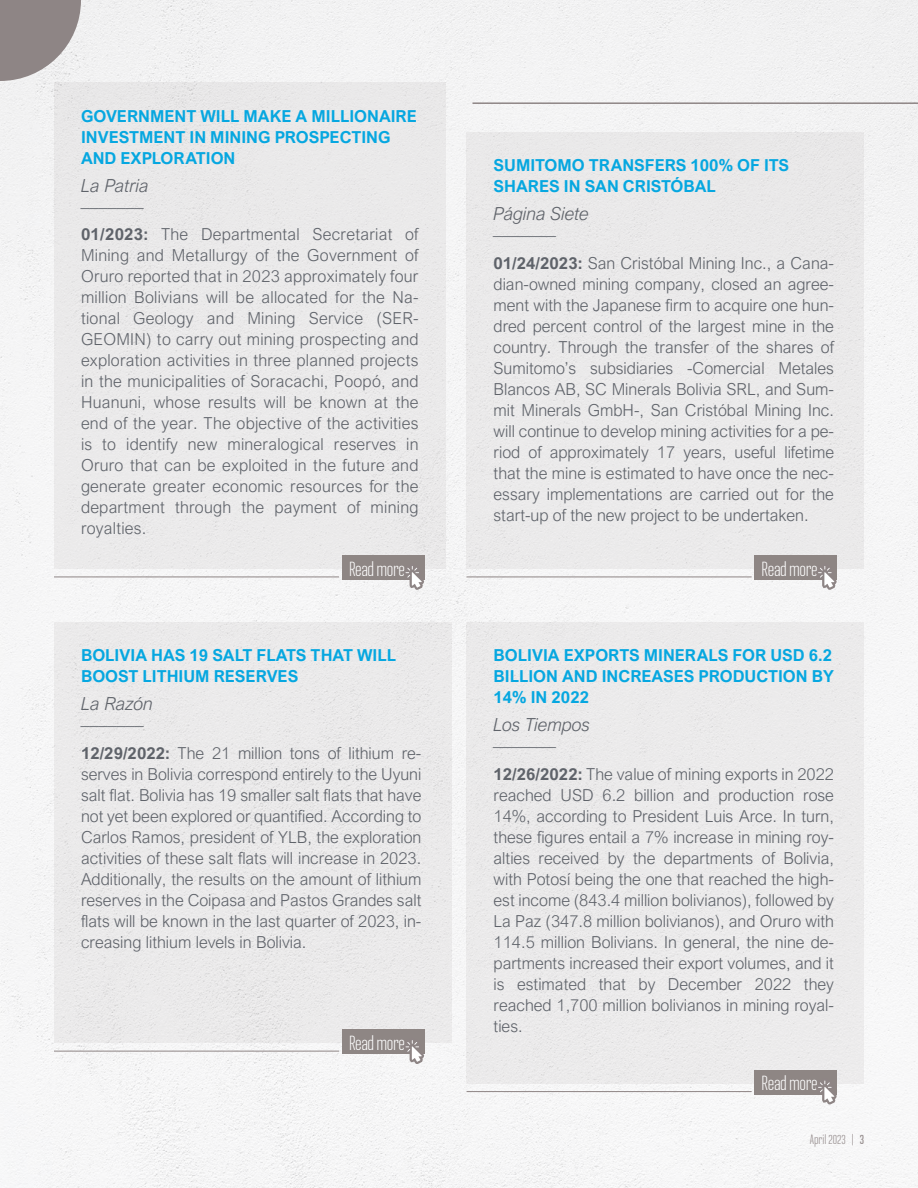
<style>
.page{position:relative;width:918px;height:1188px;background:#f5f5f5}
.page>*{position:absolute;margin:0;border:0;box-sizing:border-box;transform-origin:0 0}
.t1{font:300 20.4px "Ristretto Pro";letter-spacing:-.02em;color:#fff}
.t2{font:italic 300 18px/21px "Arial Nova";color:#5f636a}
.t3{font:300 16.5px/21px "Arial Nova";color:#5f636a;text-align:justify}
.t4{font:700 16.5px/21px "Arial Nova";color:#06a7e0}
.t5{font:300 13.5px "Ristretto Pro";color:#8e8585}
.s1{font-weight:700}
.s2{font-weight:500}
</style>
<div class="page">
<hr style="left:472px;top:102px;width:446px;height:2px;background:#8e8585">
<div style="left:467px;top:132px;width:397px;height:437px;background:#eaeaea"></div>
<hr style="left:467px;top:577px;width:285px;height:1px;background:#8e8585">
<div style="left:755px;top:556px;width:82px;height:24px;background:#8e8684"></div>
<svg style="left:814px;top:555px;width:25px;height:39px"></svg>
<div style="left:467px;top:622px;width:397px;height:462px;background:#ebeaea"></div>
<hr style="left:467px;top:1091px;width:285px;height:1px;background:#8e8585">
<div style="left:755px;top:1070px;width:82px;height:25px;background:#8e8684"></div>
<svg style="left:814px;top:1080px;width:25px;height:29px"></svg>
<div style="left:54px;top:622px;width:397px;height:421px;background:#eaeaea"></div>
<hr style="left:54px;top:1051px;width:285px;height:1px;background:#8e8585">
<div style="left:342px;top:1030px;width:82px;height:24px;background:#8e8684"></div>
<svg style="left:401px;top:1029px;width:26px;height:39px"></svg>
<div style="left:54px;top:83px;width:392px;height:486px;background:#eaeaea"></div>
<hr style="left:54px;top:577px;width:285px;height:1px;background:#8e8585">
<div style="left:342px;top:556px;width:82px;height:24px;background:#8e8684"></div>
<svg style="left:401px;top:548px;width:26px;height:46px"></svg>
<svg style="left:0;top:0;width:81px;height:81px;background:#a29b9b"></svg>
<p class="t4" style="left:81px;top:105px;width:337px">GOVERNMENT WILL MAKE A MILLIONAIRE<br>INVESTMENT IN MINING PROSPECTING<br>AND EXPLORATION</p>
<p class="t2" style="left:81px;top:175px;width:70px">La Patria –––––––</p>
<p class="t3" style="left:81px;top:224px;width:339px"><span class="s1">01/2023:</span> The Departmental Secretariat of Mining and Metallurgy of the Government of Oruro reported that in 2023 approximately four million Bolivians will be allocated for the Na&shy;tional Geology and Mining Service (SER-GEOMIN) to carry out mining prospecting and exploration activities in three planned projects in the municipalities of Soracachi, Poopó, and Huanuni, whose results will be known at the end of the year. The objective of the activities is to identify new mineralogical reserves in Oruro that can be exploited in the future and generate greater economic resources for the department through the payment of mining royalties.</p>
<p class="t1" style="left:349px;top:557px;width:58px">Read more</p>
<p class="t4" style="left:81px;top:645px;width:317px">BOLIVIA HAS 19 SALT FLATS THAT WILL<br>BOOST LITHIUM RESERVES</p>
<p class="t2" style="left:81px;top:693px;width:74px">La Razón –––––––</p>
<p class="t3" style="left:81px;top:742px;width:342px"><span class="s1">12/29/2022:</span> The 21 million tons of lithium re&shy;serves in Bolivia correspond entirely to the Uyuni salt flat. Bolivia has 19 smaller salt flats that have not yet been explored or quantified. According to Carlos Ramos, president of YLB, the exploration activities of these salt flats will increase in 2023.<br>Additionally, the results on the amount of lithium reserves in the Coipasa and Pastos Grandes salt flats will be known in the last quarter of 2023, in&shy;creasing lithium levels in Bolivia.</p>
<p class="t1" style="left:349px;top:1031px;width:58px">Read more</p>
<p class="t4" style="left:494px;top:155px;width:297px">SUMITOMO TRANSFERS 100% OF ITS<br>SHARES IN SAN CRISTÓBAL</p>
<p class="t2" style="left:494px;top:203px;width:97px">Página Siete –––––––</p>
<p class="t3" style="left:494px;top:252px;width:342px"><span class="s1">01/24/2023:</span> San Cristóbal Mining Inc., a Cana&shy;dian-owned mining company, closed an agree&shy;ment with the Japanese firm to acquire one hun&shy;dred percent control of the largest mine in the country. Through the transfer of the shares of Sumitomo’s subsidiaries -Comercial Metales Blancos AB, SC Minerals Bolivia SRL, and Sum&shy;mit Minerals GmbH-, San Cristóbal Mining Inc. will continue to develop mining activities for a pe&shy;riod of approximately 17 years, useful lifetime that the mine is estimated to have once the nec&shy;essary implementations are carried out for the start-up of the new project to be undertaken.</p>
<p class="t1" style="left:762px;top:557px;width:58px">Read more</p>
<p class="t4" style="left:494px;top:645px;width:342px;text-align:justify">BOLIVIA EXPORTS MINERALS FOR USD 6.2<br>BILLION AND INCREASES PRODUCTION BY 14% IN 2022</p>
<p class="t2" style="left:494px;top:714px;width:98px">Los Tiempos –––––––</p>
<p class="t3" style="left:494px;top:763px;width:342px"><span class="s1">12/26/2022:</span> The value of mining exports in 2022 reached USD 6.2 billion and production rose 14%, according to President Luis Arce. In turn, these figures entail a 7% increase in mining roy&shy;alties received by the departments of Bolivia, with Potosí being the one that reached the high&shy;est income (843.4 million bolivianos), followed by La Paz (347.8 million bolivianos), and Oruro with 114.5 million Bolivians. In general, the nine de&shy;partments increased their export volumes, and it is estimated that by December 2022 they reached 1,700 million bolivianos in mining royal&shy;ties.</p>
<p class="t1" style="left:762px;top:1072px;width:58px">Read more</p>
<p class="t5" style="left:810px;top:1132px;width:56px">April 2023 | <span class="s2">3</span></p>
</div>
